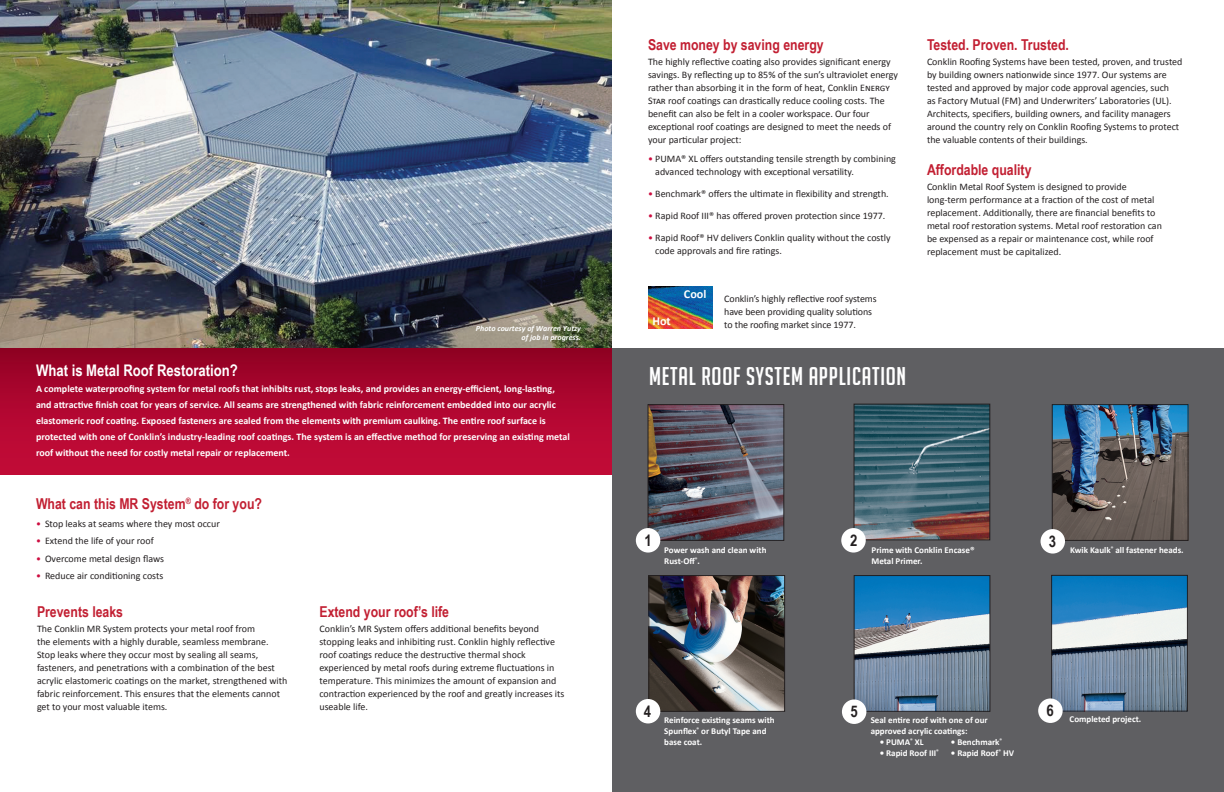
<style>
.page{position:relative;width:1224px;height:792px;background:#fff}
.page>*{position:absolute;margin:0;border:0;box-sizing:border-box;transform-origin:0 0}
.t1{font:25px "Big Noodle Titling";letter-spacing:.03em;color:#fff}
.t2{font:700 16px "Arial Narrow";color:#fff}
.t3{font:700 16px "Arial Narrow";color:#231f20}
.t4{font:700 15px "Arial Narrow";color:#c21f32}
.t5{font:700 12.1px "Calibri";color:#fff}
.t6{font:10px/13px "Calibri";color:#231f20}
.t7{font:700 10px/16px "Calibri";color:#fff}
.t8{font:700 9px/11px "Calibri";color:#fff}
.t9{font:italic 700 8px/9px "Calibri";color:#fff;text-align:right}
.s1{color:#cd0d40}
</style>
<div class="page">
<img style="left:0;top:0;width:612px;height:349px">
<div style="left:612px;top:348px;width:612px;height:444px;background:#5f5f62"></div>
<div style="left:0;top:349px;width:612px;height:126px;background:linear-gradient(to bottom,#950125,#c70c3a)"></div>
<img style="left:650px;top:406px;width:132px;height:133px">
<div style="left:648px;top:404px;width:136px;height:137px;border:1px solid #231f20"></div>
<img style="left:1054px;top:406px;width:133px;height:133px">
<div style="left:1052px;top:404px;width:137px;height:137px;border:1px solid #231f20"></div>
<img style="left:856px;top:577px;width:132px;height:133px">
<div style="left:854px;top:575px;width:136px;height:137px;border:1px solid #231f20"></div>
<img style="left:650px;top:577px;width:133px;height:133px">
<div style="left:648px;top:575px;width:137px;height:137px;border:1px solid #231f20"></div>
<img style="left:856px;top:406px;width:132px;height:132px">
<div style="left:854px;top:404px;width:136px;height:136px;border:1px solid #231f20"></div>
<div style="left:636px;top:528px;width:24px;height:25px;background:#fff;border-radius:50%"></div>
<div style="left:841px;top:528px;width:25px;height:25px;background:#fff;border-radius:50%"></div>
<div style="left:1041px;top:529px;width:24px;height:25px;background:#fff;border-radius:50%"></div>
<div style="left:636px;top:699px;width:24px;height:24px;background:#fff;border-radius:50%"></div>
<div style="left:842px;top:699px;width:24px;height:25px;background:#fff;border-radius:50%"></div>
<img style="left:1053px;top:577px;width:133px;height:133px">
<div style="left:1051px;top:575px;width:137px;height:137px;border:1px solid #231f20"></div>
<div style="left:1038px;top:698px;width:25px;height:25px;background:#fff;border-radius:50%"></div>
<img style="left:649px;top:286px;width:64px;height:42px">
<p class="t9" style="left:476px;top:324px;width:107px">Photo courtesy of Warren Yutzy of job in progress.</p>
<h2 class="t2" style="left:36px;top:361px;width:203px">What is Metal Roof Restoration?</h2>
<p class="t7" style="left:36px;top:381px;width:536px">A complete waterproofing system for metal roofs that inhibits rust, stops leaks, and provides an energy-efficient, long-lasting, and attractive finish coat for years of service. All seams are strengthened with fabric reinforcement embedded into our acrylic elastomeric roof coating. Exposed fasteners are sealed from the elements with premium caulking. The entire roof surface is protected with one of Conklin’s industry-leading roof coatings. The system is an effective method for preserving an existing metal roof without the need for costly metal repair or replacement.</p>
<h3 class="t4" style="left:36px;top:495px;width:228px">What can this MR System<sup>®</sup> do for you?</h3>
<p class="t6" style="left:36px;top:517px;width:185px"><span class="s1">•</span> Stop leaks at seams where they most occur</p>
<p class="t6" style="left:36px;top:534px;width:119px"><span class="s1">•</span> Extend the life of your roof</p>
<p class="t6" style="left:36px;top:552px;width:130px"><span class="s1">•</span> Overcome metal design flaws</p>
<p class="t6" style="left:36px;top:569px;width:129px"><span class="s1">•</span> Reduce air conditioning costs</p>
<h3 class="t4" style="left:37px;top:603px;width:88px">Prevents leaks</h3>
<p class="t6" style="left:37px;top:622px;width:252px">The Conklin MR System protects your metal roof from<br>the elements with a highly durable, seamless membrane.<br>Stop leaks where they occur most by sealing all seams, fasteners, and penetrations with a combination of the best acrylic elastomeric coatings on the market, strengthened with fabric reinforcement. This ensures that the elements cannot get to your most valuable items.</p>
<h3 class="t4" style="left:320px;top:603px;width:131px">Extend your roof’s life</h3>
<p class="t6" style="left:320px;top:622px;width:246px">Conklin’s MR System offers additional benefits beyond stopping leaks and inhibiting rust. Conklin highly reflective roof coatings reduce the destructive thermal shock experienced by metal roofs during extreme fluctuations in temperature. This minimizes the amount of expansion and contraction experienced by the roof and greatly increases its useable life.</p>
<h3 class="t4" style="left:648px;top:36px;width:177px">Save money by saving energy</h3>
<p class="t6" style="left:648px;top:55px;width:252px">The highly reflective coating also provides significant energy savings. By reflecting up to 85% of the sun’s ultraviolet energy rather than absorbing it in the form of heat, Conklin Energy Star roof coatings can drastically reduce cooling costs. The benefit can also be felt in a cooler workspace. Our four exceptional roof coatings are designed to meet the needs of your particular project:</p>
<p class="t6" style="left:655px;top:152px;width:242px;text-indent:-7px"><span class="s1">•</span> PUMA® XL offers outstanding tensile strength by combining advanced technology with exceptional versatility.</p>
<p class="t6" style="left:648px;top:187px;width:242px"><span class="s1">•</span> Benchmark® offers the ultimate in flexibility and strength.</p>
<p class="t6" style="left:648px;top:209px;width:239px"><span class="s1">•</span> Rapid Roof III® has offered proven protection since 1977.</p>
<p class="t6" style="left:655px;top:231px;width:237px;text-indent:-7px"><span class="s1">•</span> Rapid Roof® HV delivers Conklin quality without the costly code approvals and fire ratings.</p>
<p class="t5" style="left:652px;top:313px;width:20px">Hot</p>
<p class="t5" style="left:684px;top:287px;width:24px">Cool</p>
<p class="t6" style="left:724px;top:292px;width:154px">Conklin’s highly reflective roof systems have been providing quality solutions to the roofing market since 1977.</p>
<h1 class="t1" style="left:649px;top:363px;width:259px">METAL ROOF SYSTEM APPLICATION</h1>
<h3 class="t4" style="left:927px;top:36px;width:143px">Tested. Proven. Trusted.</h3>
<p class="t6" style="left:927px;top:55px;width:257px">Conklin Roofing Systems have been tested, proven, and trusted by building owners nationwide since 1977. Our systems are tested and approved by major code approval agencies, such<br>as Factory Mutual (FM) and Underwriters’ Laboratories (UL).<br>Architects, specifiers, building owners, and facility managers around the country rely on Conklin Roofing Systems to protect the valuable contents of their buildings.</p>
<h3 class="t4" style="left:927px;top:161px;width:106px">Affordable quality</h3>
<p class="t6" style="left:927px;top:179px;width:236px">Conklin Metal Roof System is designed to provide long-term performance at a fraction of the cost of metal replacement. Additionally, there are financial benefits to metal roof restoration systems. Metal roof restoration can be expensed as a repair or maintenance cost, while roof replacement must be capitalized.</p>
<h2 class="t3" style="left:644px;top:531px;width:9px">1</h2>
<h2 class="t3" style="left:850px;top:531px;width:9px">2</h2>
<h2 class="t3" style="left:1049px;top:532px;width:9px">3</h2>
<p class="t8" style="left:664px;top:544px;width:104px">Power wash and clean with<br>Rust-Off<sup>®</sup>.</p>
<p class="t8" style="left:872px;top:544px;width:105px">Prime with Conklin Encase®<br>Metal Primer.</p>
<p class="t8" style="left:1070px;top:544px;width:115px">Kwik Kaulk<sup>®</sup> all fastener heads.</p>
<h2 class="t3" style="left:644px;top:702px;width:9px">4</h2>
<h2 class="t3" style="left:850px;top:702px;width:9px">5</h2>
<p class="t8" style="left:664px;top:715px;width:112px">Reinforce existing seams with<br>Spunflex<sup>®</sup> or Butyl Tape and base coat.</p>
<p class="t8" style="left:871px;top:715px;width:119px">Seal entire roof with one of our approved acrylic coatings:</p>
<p class="t8" style="left:880px;top:737px;width:45px">• PUMA<sup>®</sup> XL</p>
<p class="t8" style="left:951px;top:737px;width:53px">• Benchmark<sup>®</sup></p>
<p class="t8" style="left:880px;top:748px;width:61px">• Rapid Roof III<sup>®</sup></p>
<p class="t8" style="left:951px;top:748px;width:65px">• Rapid Roof<sup>®</sup> HV</p>
<h2 class="t3" style="left:1047px;top:701px;width:9px">6</h2>
<p class="t8" style="left:1070px;top:714px;width:73px">Completed project.</p>
</div>
